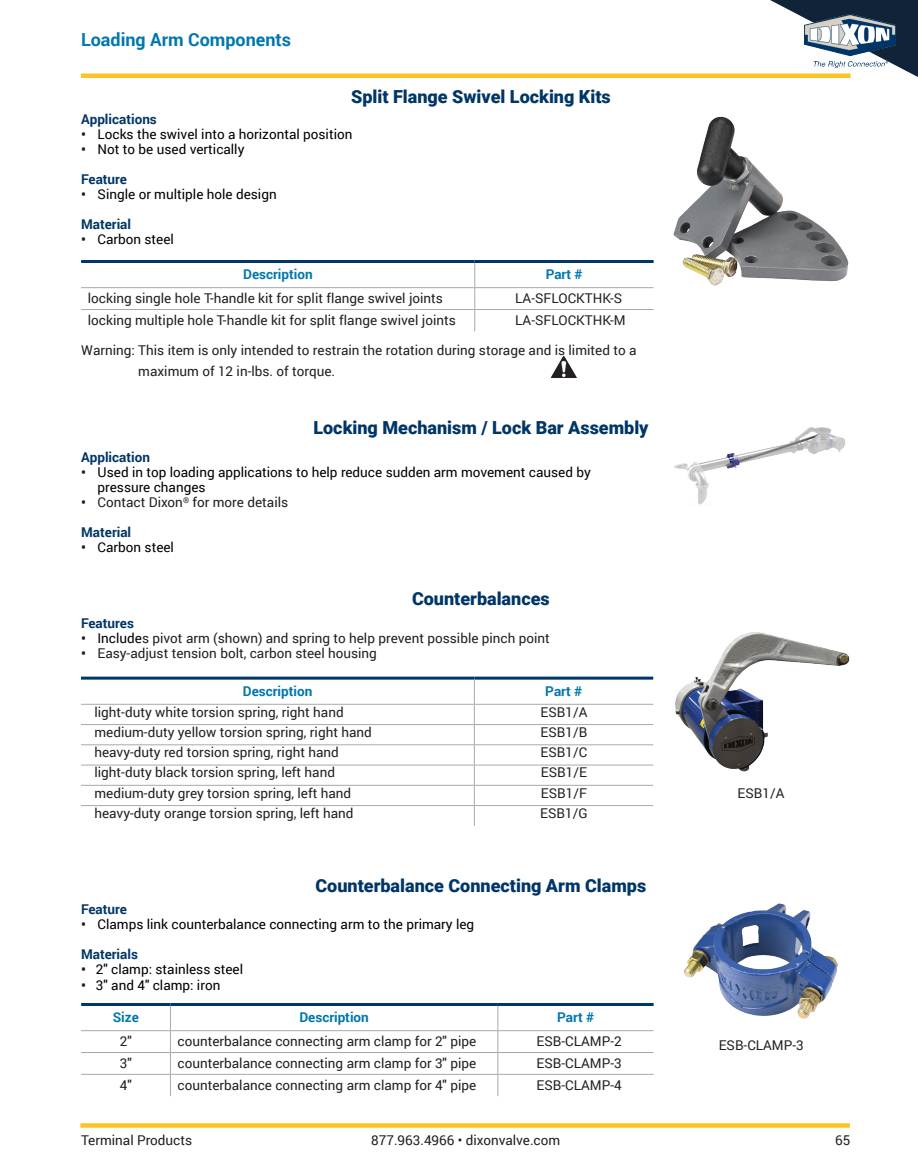
<style>
.page{position:relative;width:918px;height:1175px;background:#fff}
.page>*{position:absolute;margin:0;border:0;box-sizing:border-box;transform-origin:0 0}
._2020_Product_Name{font:900 18px "Roboto";color:#003667}
.t1{font:700 18px "Roboto";color:#0077ae}
._2020_Table_Body_Text{font:13.5px "Roboto";color:#231f20}
.Part_Number{font:13.5px/15px "Roboto";color:#000}
.Part_Number-2{font:13.5px "Roboto";color:#231f20}
._2020_Product_Sub-heading{font:13.5px/21px "Roboto";color:#231f20}
._2020_Table_Part_Number{font:13.5px "Roboto";color:#231f20}
._2020_Body_Text_Header{font:700 13.5px "Roboto";color:#003667}
._2020_Table_Header{font:700 13.5px "Roboto";color:#0077ae}
.s1{font-weight:700;color:#231f20}
.s2{font-weight:700}
.s3{color:#000}
</style>
<div class="page">
<hr style="left:81px;top:260px;width:394px;height:3px;background:#003667">
<hr style="left:475px;top:260px;width:179px;height:3px;background:#003667">
<hr style="left:81px;top:287px;width:394px;height:1px;background:#a8a9ad">
<hr style="left:475px;top:287px;width:179px;height:1px;background:#a8a9ad">
<hr style="left:81px;top:309px;width:394px;height:1px;background:#a8a9ad">
<hr style="left:475px;top:309px;width:179px;height:1px;background:#a8a9ad">
<svg style="left:474px;top:263px;width:1px;height:68px"></svg>
<img style="left:674px;top:427px;width:171px;height:78px">
<img style="left:675px;top:632px;width:175px;height:140px">
<img style="left:684px;top:903px;width:154px;height:116px">
<hr style="left:81px;top:676px;width:393px;height:3px;background:#003667">
<hr style="left:474px;top:676px;width:179px;height:3px;background:#003667">
<hr style="left:81px;top:704px;width:393px;height:1px;background:#a8a9ad">
<hr style="left:474px;top:704px;width:179px;height:1px;background:#a8a9ad">
<hr style="left:81px;top:724px;width:393px;height:1px;background:#a8a9ad">
<hr style="left:474px;top:724px;width:179px;height:1px;background:#a8a9ad">
<hr style="left:81px;top:744px;width:393px;height:1px;background:#a8a9ad">
<hr style="left:474px;top:744px;width:179px;height:1px;background:#a8a9ad">
<hr style="left:81px;top:764px;width:393px;height:1px;background:#a8a9ad">
<hr style="left:474px;top:764px;width:179px;height:1px;background:#a8a9ad">
<svg style="left:474px;top:679px;width:1px;height:146px"></svg>
<hr style="left:81px;top:785px;width:393px;height:1px;background:#a8a9ad">
<hr style="left:474px;top:785px;width:179px;height:1px;background:#a8a9ad">
<hr style="left:81px;top:805px;width:393px;height:1px;background:#a8a9ad">
<hr style="left:474px;top:805px;width:179px;height:1px;background:#a8a9ad">
<hr style="left:81px;top:1003px;width:89px;height:3px;background:#003667">
<hr style="left:170px;top:1003px;width:328px;height:3px;background:#003667">
<hr style="left:498px;top:1003px;width:156px;height:3px;background:#003667">
<hr style="left:81px;top:1030px;width:89px;height:1px;background:#a8a9ad">
<hr style="left:170px;top:1030px;width:328px;height:1px;background:#a8a9ad">
<hr style="left:498px;top:1030px;width:156px;height:1px;background:#a8a9ad">
<hr style="left:81px;top:1052px;width:89px;height:1px;background:#a8a9ad">
<hr style="left:170px;top:1052px;width:328px;height:1px;background:#a8a9ad">
<hr style="left:498px;top:1052px;width:156px;height:1px;background:#a8a9ad">
<hr style="left:81px;top:1074px;width:89px;height:1px;background:#a8a9ad">
<hr style="left:170px;top:1074px;width:328px;height:1px;background:#a8a9ad">
<svg style="left:170px;top:1006px;width:1px;height:90px"></svg>
<hr style="left:498px;top:1074px;width:156px;height:1px;background:#a8a9ad">
<svg style="left:498px;top:1006px;width:1px;height:90px"></svg>
<img style="left:673px;top:116px;width:176px;height:170px">
<img style="left:550px;top:356px;width:27px;height:22px">
<svg style="left:770px;top:0;width:148px;height:78px"></svg>
<div style="left:81px;top:73px;width:769px;height:5px;background:#fec224"></div>
<img style="left:805px;top:14px;width:90px;height:54px">
<svg style="left:80px;top:1123px;width:770px;height:4px;background:#fec530"></svg>
<h1 class="t1" style="left:81px;top:27px;width:212px">Loading Arm Components</h1>
<p class="_2020_Product_Name" style="left:351px;top:84px;width:261px">Split Flange Swivel Locking Kits</p>
<p class="_2020_Body_Text_Header" style="left:81px;top:110px;width:77px">Applications</p>
<p class="Part_Number" style="left:81px;top:126px;width:273px"><span class="s1">•</span> Locks the swivel into a horizontal position</p>
<p class="Part_Number" style="left:81px;top:141px;width:165px"><span class="s1">•</span> Not to be used vertically</p>
<p class="_2020_Body_Text_Header" style="left:81px;top:170px;width:48px">Feature</p>
<p class="Part_Number" style="left:81px;top:186px;width:197px"><span class="s1">•</span> Single or multiple hole design</p>
<p class="_2020_Body_Text_Header" style="left:81px;top:215px;width:52px">Material</p>
<p class="Part_Number" style="left:81px;top:231px;width:94px"><span class="s1">•</span> Carbon steel</p>
<p class="_2020_Table_Header" style="left:243px;top:265px;width:71px">Description</p>
<p class="_2020_Table_Header" style="left:546px;top:265px;width:38px">Part #</p>
<p class="_2020_Table_Body_Text" style="left:88px;top:289px;width:357px">locking single hole T-handle kit for split flange swivel joints</p>
<p class="_2020_Table_Part_Number" style="left:515px;top:289px;width:108px">LA-SFLOCKTHK-S</p>
<p class="_2020_Table_Body_Text" style="left:88px;top:311px;width:369px">locking multiple hole T-handle kit for split flange swivel joints</p>
<p class="_2020_Table_Part_Number" style="left:515px;top:311px;width:112px">LA-SFLOCKTHK-M</p>
<p class="_2020_Product_Sub-heading" style="left:138px;top:339px;width:500px;text-indent:-57px">Warning: This item is only intended to restrain the rotation during storage and is limited to a maximum of 12 in-lbs. of torque.</p>
<p class="_2020_Product_Name" style="left:313px;top:415px;width:337px">Locking Mechanism / Lock Bar Assembly</p>
<p class="_2020_Body_Text_Header" style="left:81px;top:448px;width:70px">Application</p>
<p class="Part_Number" style="left:98px;top:464px;width:495px;text-indent:-16px"><span class="s1">•</span> Used in top loading applications to help reduce sudden arm movement caused by pressure changes</p>
<p class="Part_Number-2" style="left:81px;top:493px;width:209px"><span class="s2">•</span> Contact Dixon<sup>®</sup> for more details</p>
<p class="_2020_Body_Text_Header" style="left:81px;top:523px;width:52px">Material</p>
<p class="Part_Number" style="left:81px;top:539px;width:94px"><span class="s1">•</span> Carbon steel</p>
<p class="_2020_Product_Name" style="left:412px;top:586px;width:139px">Counterbalances</p>
<p class="_2020_Body_Text_Header" style="left:81px;top:614px;width:54px">Features</p>
<p class="Part_Number-2" style="left:81px;top:629px;width:470px"><span class="s2">•</span> <span class="s3">Include</span>s pivot arm (shown) and spring to help prevent possible pinch point</p>
<p class="Part_Number-2" style="left:81px;top:644px;width:297px"><span class="s2">•</span> Easy-adjust tension bolt, carbon steel housing</p>
<p class="_2020_Table_Header" style="left:243px;top:681px;width:71px">Description</p>
<p class="_2020_Table_Header" style="left:545px;top:681px;width:38px">Part #</p>
<p class="_2020_Table_Body_Text" style="left:94px;top:702px;width:251px">light-duty white torsion spring, right hand</p>
<p class="_2020_Table_Part_Number" style="left:541px;top:702px;width:48px">ESB1/A</p>
<p class="_2020_Table_Body_Text" style="left:94px;top:722px;width:279px">medium-duty yellow torsion spring, right hand</p>
<p class="_2020_Table_Part_Number" style="left:541px;top:722px;width:48px">ESB1/B</p>
<p class="_2020_Table_Body_Text" style="left:94px;top:742px;width:246px">heavy-duty red torsion spring, right hand</p>
<p class="_2020_Table_Part_Number" style="left:541px;top:742px;width:48px">ESB1/C</p>
<p class="_2020_Table_Body_Text" style="left:94px;top:763px;width:242px">light-duty black torsion spring, left hand</p>
<p class="_2020_Table_Part_Number" style="left:541px;top:763px;width:48px">ESB1/E</p>
<p class="_2020_Table_Body_Text" style="left:94px;top:783px;width:258px">medium-duty grey torsion spring, left hand</p>
<p class="_2020_Table_Part_Number" style="left:541px;top:783px;width:48px">ESB1/F</p>
<p class="_2020_Table_Body_Text" style="left:94px;top:803px;width:261px">heavy-duty orange torsion spring, left hand</p>
<p class="_2020_Table_Part_Number" style="left:540px;top:803px;width:49px">ESB1/G</p>
<p class="_2020_Product_Name" style="left:316px;top:873px;width:332px">Counterbalance Connecting Arm Clamps</p>
<p class="_2020_Body_Text_Header" style="left:81px;top:900px;width:48px">Feature</p>
<p class="Part_Number" style="left:81px;top:916px;width:395px"><span class="s1">•</span> Clamps link counterbalance connecting arm to the primary leg</p>
<p class="_2020_Body_Text_Header" style="left:81px;top:945px;width:59px">Materials</p>
<p class="Part_Number" style="left:81px;top:961px;width:164px"><span class="s1">•</span> 2" clamp: stainless steel</p>
<p class="Part_Number" style="left:81px;top:976px;width:141px"><span class="s1">•</span> 3" and 4" clamp: iron</p>
<p class="_2020_Table_Header" style="left:113px;top:1008px;width:28px">Size</p>
<p class="_2020_Table_Header" style="left:299px;top:1008px;width:71px">Description</p>
<p class="_2020_Table_Header" style="left:557px;top:1008px;width:38px">Part #</p>
<p class="_2020_Table_Body_Text" style="left:120px;top:1032px;width:14px">2"</p>
<p class="_2020_Table_Body_Text" style="left:178px;top:1032px;width:300px">counterbalance connecting arm clamp for 2" pipe</p>
<p class="_2020_Table_Part_Number" style="left:537px;top:1032px;width:87px">ESB-CLAMP-2</p>
<p class="_2020_Table_Body_Text" style="left:120px;top:1054px;width:14px">3"</p>
<p class="_2020_Table_Body_Text" style="left:178px;top:1054px;width:300px">counterbalance connecting arm clamp for 3" pipe</p>
<p class="_2020_Table_Part_Number" style="left:537px;top:1054px;width:87px">ESB-CLAMP-3</p>
<p class="_2020_Table_Body_Text" style="left:120px;top:1075px;width:14px">4"</p>
<p class="_2020_Table_Body_Text" style="left:178px;top:1075px;width:300px">counterbalance connecting arm clamp for 4" pipe</p>
<p class="_2020_Table_Part_Number" style="left:537px;top:1075px;width:87px">ESB-CLAMP-4</p>
<p class="Part_Number-2" style="left:738px;top:783px;width:48px">ESB1/A</p>
<p class="Part_Number-2" style="left:719px;top:1035px;width:87px">ESB-CLAMP-3</p>
<p class="_2020_Product_Sub-heading" style="left:81px;top:1129px;width:113px">Terminal Products</p>
<p class="_2020_Product_Sub-heading" style="left:371px;top:1129px;width:191px">877.963.4966 • dixonvalve.com</p>
<p class="_2020_Product_Sub-heading" style="left:835px;top:1129px;width:17px">65</p>
</div>
